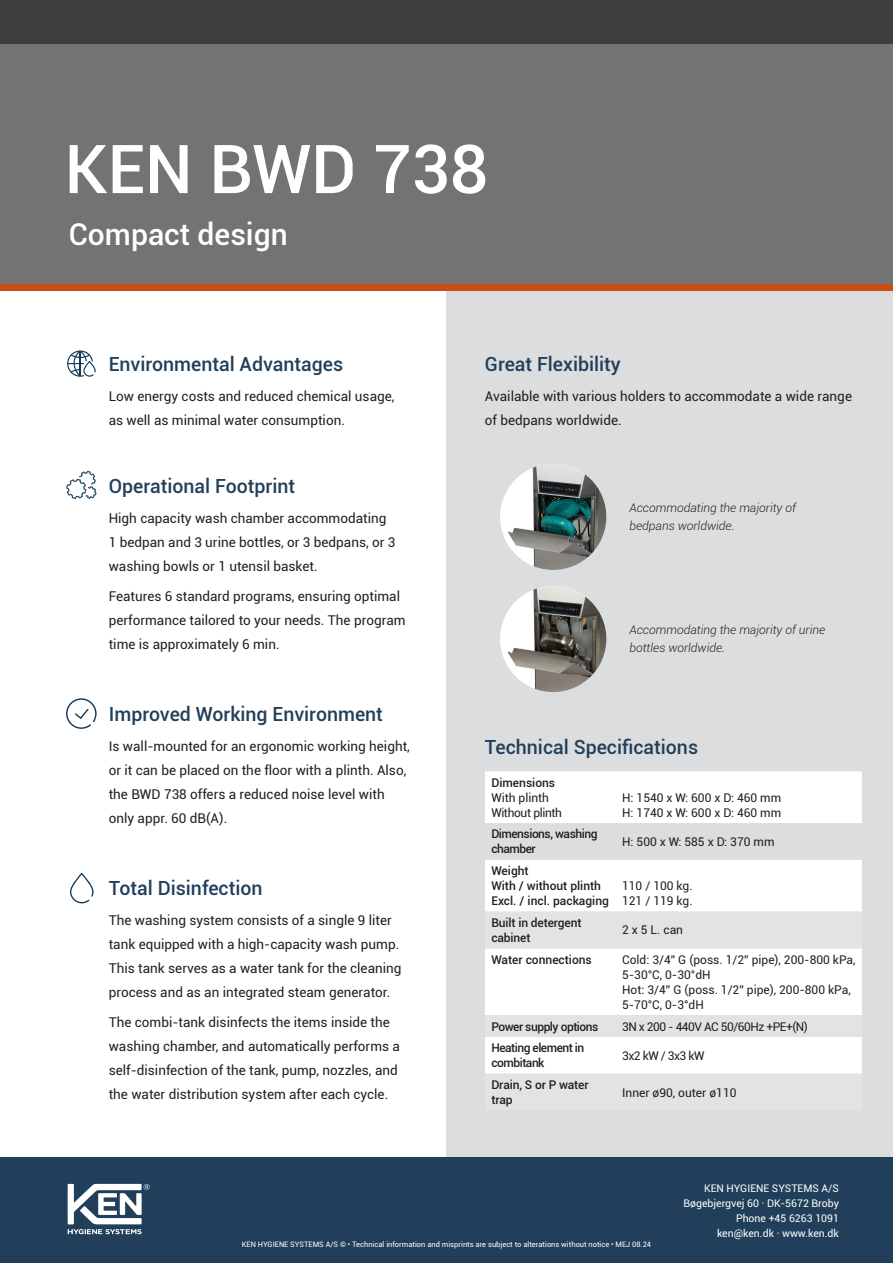
<style>
.page{position:relative;width:893px;height:1263px;background:#fff}
.page>*{position:absolute;margin:0;border:0;box-sizing:border-box;transform-origin:0 0}
.t1{font:500 67.5px "Roboto";color:#fff}
.t2{font:500 30px "Roboto";color:#fff}
.t3{font:500 19.5px "Roboto";color:#213f5a}
.t4{font:13.5px/24px "Roboto";color:#231f20}
.t5{font:12px/15px "Roboto";color:#231f20}
.t6{font:500 12px/15px "Roboto";letter-spacing:-.01em;color:#231f20}
.t7{font:italic 300 12px/18px "Roboto";color:#231f20}
.t8{font:500 12px/15px "Roboto";letter-spacing:-.04em;color:#231f20}
.t9{font:12px "Roboto";letter-spacing:-.04em;color:#231f20}
.t10{font:12px/15px "Roboto";letter-spacing:-.03em;color:#231f20}
.t11{font:10.5px "Roboto";color:#fff}
.t12{font:7.5px "Roboto";color:#fff}
.s1{font-weight:500}
</style>
<div class="page">
<div style="left:0;top:0;width:893px;height:45px;background:#3e3e3f"></div>
<div style="left:0;top:45px;width:893px;height:240px;background:#737373"></div>
<div style="left:446px;top:290px;width:447px;height:869px;background:#dcdddf"></div>
<div style="left:0;top:1158px;width:893px;height:105px;background:#213f5a"></div>
<svg style="left:68px;top:1184px;width:82px;height:50px"></svg>
<svg style="left:67px;top:350px;width:29px;height:27px"></svg>
<svg style="left:66px;top:471px;width:31px;height:28px"></svg>
<svg style="left:66px;top:698px;width:31px;height:31px"></svg>
<svg style="left:70px;top:873px;width:24px;height:30px"></svg>
<svg style="left:485px;top:771px;width:377px;height:303px;fill:#fff"></svg>
<svg style="left:485px;top:911px;width:377px;height:37px"></svg>
<svg style="left:485px;top:1015px;width:377px;height:22px"></svg>
<div style="left:0;top:285px;width:893px;height:6px;background:#c94b17"></div>
<img style="left:500px;top:586px;width:106px;height:106px;border-radius:53px">
<img style="left:500px;top:464px;width:106px;height:106px;border-radius:53px">
<p class="t1" style="left:65px;top:122px;width:425px">KEN BWD 738</p>
<p class="t2" style="left:69px;top:213px;width:220px">Compact design</p>
<p class="t3" style="left:109px;top:351px;width:236px">Environmental Advantages</p>
<p class="t4" style="left:109px;top:384px;width:287px">Low energy costs and reduced chemical usage, as well as minimal water consumption.</p>
<p class="t3" style="left:109px;top:472px;width:188px">Operational Footprint</p>
<p class="t4" style="left:109px;top:506px;width:279px">High capacity wash chamber accommodating</p>
<p class="t4" style="left:109px;top:530px;width:288px">1 bedpan and 3 urine bottles, or 3 bedpans, or 3 washing bowls or 1 utensil basket.</p>
<p class="t4" style="left:109px;top:584px;width:298px">Features 6 standard programs, ensuring optimal performance tailored to your needs. The program time is approximately 6 min.</p>
<p class="t3" style="left:109px;top:700px;width:276px">Improved Working Environment</p>
<p class="t4" style="left:109px;top:734px;width:303px">Is wall-mounted for an ergonomic working height, or it can be placed on the floor with a plinth. Also, the BWD 738 offers a reduced noise level with only appr. 60 dB(A).</p>
<p class="t3" style="left:109px;top:874px;width:155px">Total Disinfection</p>
<p class="t4" style="left:109px;top:908px;width:294px">The washing system consists of a single 9 liter tank equipped with a high-capacity wash pump.<br>This tank serves as a water tank for the cleaning process and as an integrated steam generator.</p>
<p class="t4" style="left:109px;top:1010px;width:293px">The combi-tank disinfects the items inside the washing chamber, and automatically performs a self-disinfection of the tank, pump, nozzles, and the water distribution system after each cycle.</p>
<p class="t3" style="left:485px;top:351px;width:137px">Great Flexibility</p>
<p class="t4" style="left:485px;top:384px;width:369px">Available with various holders to accommodate a wide range of bedpans worldwide.</p>
<p class="t7" style="left:629px;top:498px;width:168px">Accommodating the majority of bedpans worldwide.</p>
<p class="t7" style="left:629px;top:620px;width:197px">Accommodating the majority of urine bottles worldwide.</p>
<p class="t3" style="left:485px;top:733px;width:215px">Technical Specifications</p>
<p class="t10" style="left:491px;top:774px;width:72px"><span class="s1">Dimensions<br></span>With plinth<br>Without plinth</p>
<p class="t5" style="left:622px;top:789px;width:161px">H: 1540 x W: 600 x D: 460 mm<br>H: 1740 x W: 600 x D: 460 mm</p>
<p class="t8" style="left:491px;top:826px;width:108px">Dimensions, washing chamber</p>
<p class="t5" style="left:622px;top:834px;width:154px">H: 500 x W: 585 x D: 370 mm</p>
<p class="t6" style="left:491px;top:863px;width:39px">Weight</p>
<p class="t6" style="left:491px;top:878px;width:111px">With / without plinth</p>
<p class="t6" style="left:491px;top:893px;width:119px">Excl. / incl. packaging</p>
<p class="t5" style="left:622px;top:878px;width:72px">110 / 100 kg.<br>121 / 119 kg.</p>
<p class="t6" style="left:491px;top:915px;width:92px">Built in detergent cabinet</p>
<p class="t5" style="left:622px;top:922px;width:63px">2 x 5 L. can</p>
<p class="t6" style="left:491px;top:951px;width:102px">Water connections</p>
<p class="t5" style="left:622px;top:951px;width:235px">Cold: 3/4” G (poss. 1/2” pipe), 200-800 kPa,<br>5-30°C, 0-30°dH</p>
<p class="t5" style="left:622px;top:981px;width:230px">Hot: 3/4” G (poss. 1/2” pipe), 200-800 kPa,<br>5-70°C, 0-3°dH</p>
<p class="t8" style="left:491px;top:1018px;width:109px">Power supply options</p>
<p class="t9" style="left:622px;top:1018px;width:187px">3N x 200 - 440V AC 50/60Hz +PE+(N)</p>
<p class="t8" style="left:491px;top:1040px;width:95px">Heating element in combitank</p>
<p class="t9" style="left:622px;top:1047px;width:84px">3x2 kW / 3x3 kW</p>
<p class="t6" style="left:491px;top:1077px;width:99px">Drain, S or P water trap</p>
<p class="t5" style="left:622px;top:1084px;width:116px">Inner ø90, outer ø110</p>
<p class="t11" style="left:704px;top:1181px;width:136px">KEN HYGIENE SYSTEMS A/S</p>
<p class="t11" style="left:683px;top:1196px;width:157px">Bøgebjergvej 60 · DK-5672 Broby</p>
<p class="t11" style="left:736px;top:1211px;width:104px">Phone +45 6263 1091</p>
<p class="t11" style="left:717px;top:1226px;width:123px">ken@ken.dk · www.ken.dk</p>
<p class="t12" style="left:242px;top:1239px;width:411px">KEN HYGIENE SYSTEMS A/S © • Technical information and misprints are subject to alterations without notice • MEJ 08.24</p>
</div>
